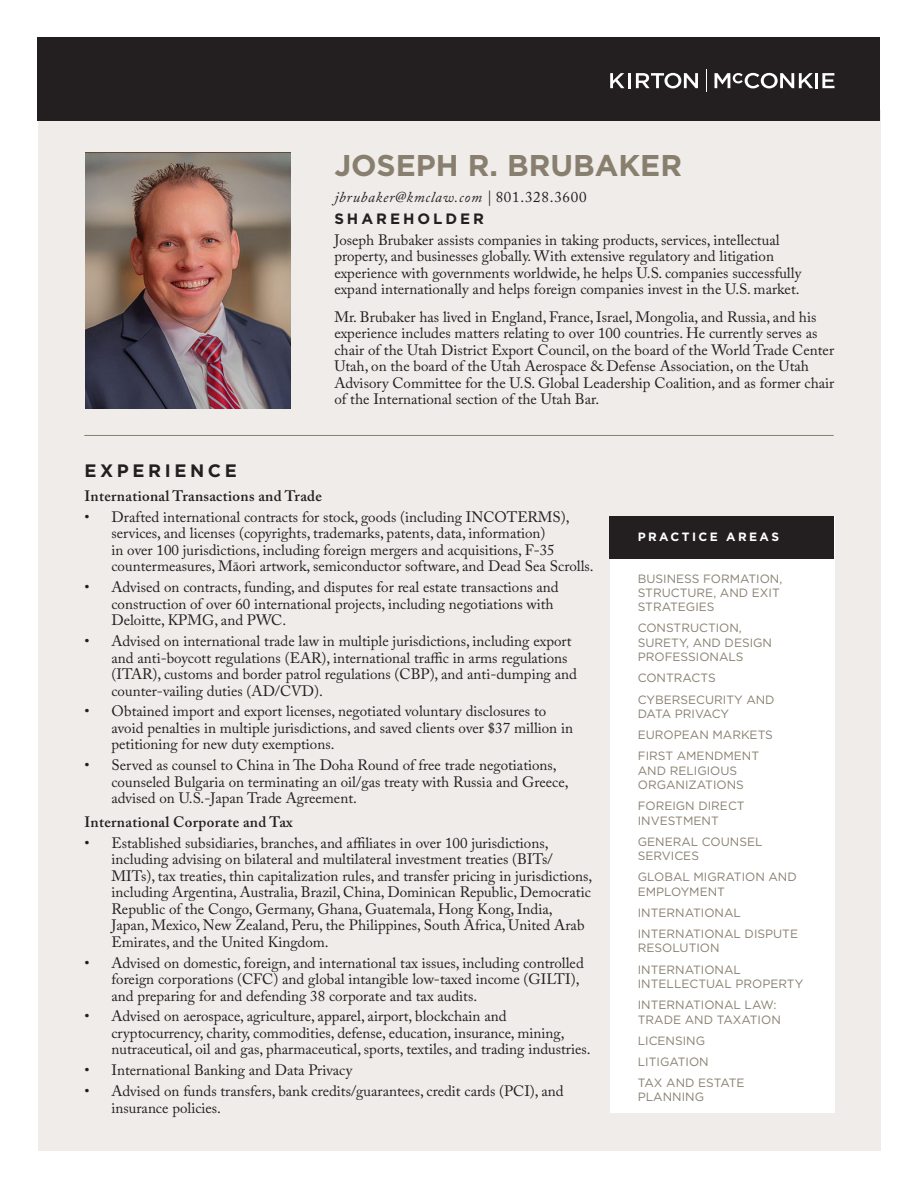
<style>
.page{position:relative;width:918px;height:1188px;background:#fff}
.page>*{position:absolute;margin:0;border:0;box-sizing:border-box;transform-origin:0 0}
.Name_Header{font:700 30px "Gotham";color:#887f6f}
.Section_Header{font:700 18px "Gotham";letter-spacing:.2em;color:#231f20}
.INTRODUCTORY_Paragraph{font:15px/16.5px "Adobe Caslon Pro";color:#231f20}
.Body_Paragraph_Subheader{font:600 15px "Adobe Caslon Pro";letter-spacing:.02em;color:#231f20}
.Contact_Info{font:italic 15px "Adobe Caslon Pro";letter-spacing:.05em;color:#231f20}
.Position_Title_Header{font:700 15px "Gotham";letter-spacing:.2em;color:#231f20}
.CallOUT_Small_Caps{font:12px/14.4px "Gotham";color:#887f6f}
.CallOUT_Large_Caps{font:700 12px "Gotham";letter-spacing:.2em;color:#fff}
.s1{font-style:normal}
</style>
<div class="page">
<div style="left:38px;top:110px;width:842px;height:1040px;background:#efece9"></div>
<div style="left:38px;top:38px;width:842px;height:83px;background:#231f20"></div>
<svg style="left:610px;top:73px;width:15px;height:15px"></svg>
<svg style="left:636px;top:73px;width:62px;height:15px"></svg>
<hr style="left:815px;top:73px;width:3px;height:15px;background:#fff">
<svg style="left:822px;top:73px;width:13px;height:15px"></svg>
<hr style="left:628px;top:73px;width:3px;height:15px;background:#fff">
<svg style="left:715px;top:73px;width:98px;height:15px"></svg>
<svg style="left:706px;top:69px;width:1px;height:23px"></svg>
<hr style="left:84px;top:435px;width:750px;height:1px;background:#887f6f">
<img style="left:85px;top:153px;width:206px;height:256px">
<div style="left:610px;top:516px;width:225px;height:596px;background:#fff"></div>
<div style="left:610px;top:516px;width:224px;height:43px;background:#231f20"></div>
<p class="Name_Header" style="left:334px;top:146px;width:349px">JOSEPH R. BRUBAKER</p>
<p class="Contact_Info" style="left:334px;top:188px;width:254px">jbrubaker@kmclaw.com | <span class="s1">801.328.3600</span></p>
<p class="Position_Title_Header" style="left:334px;top:209px;width:151px">SHAREHOLDER</p>
<p class="INTRODUCTORY_Paragraph" style="left:334px;top:231px;width:469px">Joseph Brubaker assists companies in taking products, services, intellectual property, and businesses globally. With extensive regulatory and litigation experience with governments worldwide, he helps U.S. companies successfully expand internationally and helps foreign companies invest in the U.S. market.</p>
<p class="INTRODUCTORY_Paragraph" style="left:334px;top:308px;width:502px">Mr. Brubaker has lived in England, France, Israel, Mongolia, and Russia, and his experience includes matters relating to over 100 countries. He currently serves as chair of the Utah District Export Council, on the board of the World Trade Center Utah, on the board of the Utah Aerospace &amp; Defense Association, on the Utah Advisory Committee for the U.S. Global Leadership Coalition, and as former chair of the International section of the Utah Bar.</p>
<p class="Section_Header" style="left:84px;top:459px;width:154px">EXPERIENCE</p>
<p class="Body_Paragraph_Subheader" style="left:84px;top:487px;width:239px">International Transactions and Trade</p>
<p class="INTRODUCTORY_Paragraph" style="left:111px;top:508px;width:484px;text-indent:-27px">• Drafted international contracts for stock, goods (including INCOTERMS), services, and licenses (copyrights, trademarks, patents, data, information)<br>in over 100 jurisdictions, including foreign mergers and acquisitions, F-35 countermeasures, Māori artwork, semiconductor software, and Dead Sea Scrolls.</p>
<p class="INTRODUCTORY_Paragraph" style="left:111px;top:579px;width:449px;text-indent:-27px">• Advised on contracts, funding, and disputes for real estate transactions and construction of over 60 international projects, including negotiations with<br>Deloitte, KPMG, and PWC.</p>
<p class="INTRODUCTORY_Paragraph" style="left:111px;top:633px;width:467px;text-indent:-27px">• Advised on international trade law in multiple jurisdictions, including export and anti-boycott regulations (EAR), international traffic in arms regulations (ITAR), customs and border patrol regulations (CBP), and anti-dumping and counter-vailing duties (AD/CVD).</p>
<p class="INTRODUCTORY_Paragraph" style="left:111px;top:703px;width:463px;text-indent:-27px">• Obtained import and export licenses, negotiated voluntary disclosures to avoid penalties in multiple jurisdictions, and saved clients over $37 million in petitioning for new duty exemptions.</p>
<p class="INTRODUCTORY_Paragraph" style="left:111px;top:757px;width:458px;text-indent:-27px">• Served as counsel to China in The Doha Round of free trade negotiations, counseled Bulgaria on terminating an oil/gas treaty with Russia and Greece, advised on U.S.-Japan Trade Agreement.</p>
<p class="Body_Paragraph_Subheader" style="left:84px;top:813px;width:210px">International Corporate and Tax</p>
<p class="INTRODUCTORY_Paragraph" style="left:111px;top:834px;width:482px;text-indent:-27px">• Established subsidiaries, branches, and affiliates in over 100 jurisdictions, including advising on bilateral and multilateral investment treaties (BITs/ MITs), tax treaties, thin capitalization rules, and transfer pricing in jurisdictions, including Argentina, Australia, Brazil, China, Dominican Republic, Democratic Republic of the Congo, Germany, Ghana, Guatemala, Hong Kong, India, Japan, Mexico, New Zealand, Peru, the Philippines, South Africa, United Arab Emirates, and the United Kingdom.</p>
<p class="INTRODUCTORY_Paragraph" style="left:111px;top:954px;width:474px;text-indent:-27px">• Advised on domestic, foreign, and international tax issues, including controlled foreign corporations (CFC) and global intangible low-taxed income (GILTI), and preparing for and defending 38 corporate and tax audits.</p>
<p class="INTRODUCTORY_Paragraph" style="left:111px;top:1008px;width:481px;text-indent:-27px">• Advised on aerospace, agriculture, apparel, airport, blockchain and cryptocurrency, charity, commodities, defense, education, insurance, mining, nutraceutical, oil and gas, pharmaceutical, sports, textiles, and trading industries.</p>
<p class="INTRODUCTORY_Paragraph" style="left:84px;top:1062px;width:269px">• International Banking and Data Privacy</p>
<p class="INTRODUCTORY_Paragraph" style="left:111px;top:1083px;width:454px;text-indent:-27px">• Advised on funds transfers, bank credits/guarantees, credit cards (PCI), and insurance policies.</p>
<p class="CallOUT_Large_Caps" style="left:638px;top:529px;width:143px">PRACTICE AREAS</p>
<p class="CallOUT_Small_Caps" style="left:638px;top:571px;width:146px">BUSINESS FORMATION,<br>STRUCTURE, AND EXIT<br>STRATEGIES</p>
<p class="CallOUT_Small_Caps" style="left:638px;top:621px;width:136px">CONSTRUCTION,<br>SURETY, AND DESIGN<br>PROFESSIONALS</p>
<p class="CallOUT_Small_Caps" style="left:638px;top:671px;width:79px">CONTRACTS</p>
<p class="CallOUT_Small_Caps" style="left:638px;top:692px;width:138px">CYBERSECURITY AND<br>DATA PRIVACY</p>
<p class="CallOUT_Small_Caps" style="left:638px;top:727px;width:137px">EUROPEAN MARKETS</p>
<p class="CallOUT_Small_Caps" style="left:638px;top:749px;width:123px">FIRST AMENDMENT<br>AND RELIGIOUS<br>ORGANIZATIONS</p>
<p class="CallOUT_Small_Caps" style="left:638px;top:799px;width:108px">FOREIGN DIRECT<br>INVESTMENT</p>
<p class="CallOUT_Small_Caps" style="left:638px;top:834px;width:126px">GENERAL COUNSEL<br>SERVICES</p>
<p class="CallOUT_Small_Caps" style="left:638px;top:870px;width:161px">GLOBAL MIGRATION AND<br>EMPLOYMENT</p>
<p class="CallOUT_Small_Caps" style="left:638px;top:905px;width:105px">INTERNATIONAL</p>
<p class="CallOUT_Small_Caps" style="left:638px;top:926px;width:162px">INTERNATIONAL DISPUTE<br>RESOLUTION</p>
<p class="CallOUT_Small_Caps" style="left:638px;top:962px;width:167px">INTERNATIONAL<br>INTELLECTUAL PROPERTY</p>
<p class="CallOUT_Small_Caps" style="left:638px;top:997px;width:145px">INTERNATIONAL LAW:<br>TRADE AND TAXATION</p>
<p class="CallOUT_Small_Caps" style="left:638px;top:1033px;width:69px">LICENSING</p>
<p class="CallOUT_Small_Caps" style="left:638px;top:1054px;width:72px">LITIGATION</p>
<p class="CallOUT_Small_Caps" style="left:638px;top:1075px;width:108px">TAX AND ESTATE<br>PLANNING</p>
</div>
